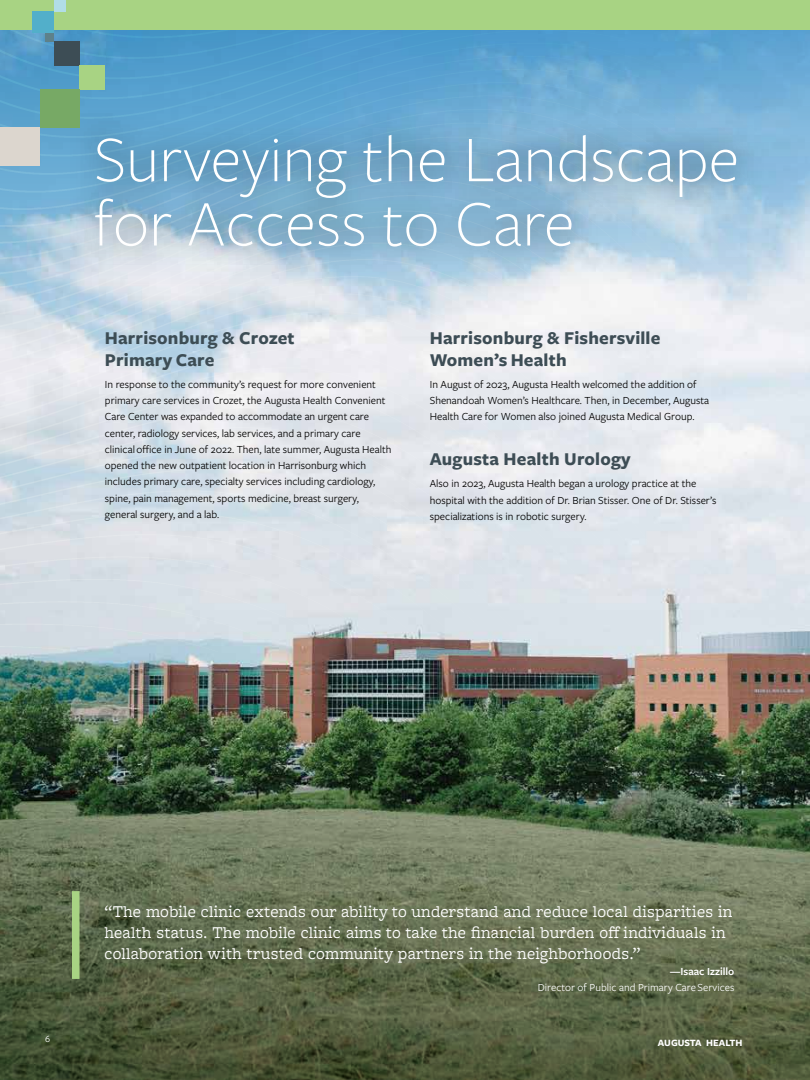
<style>
.page{position:relative;width:810px;height:1080px;background:#fff}
.page>*{position:absolute;margin:0;border:0;box-sizing:border-box;transform-origin:0 0}
.t1{font:300 67.62px/64.4px "Freight Sans Pro";color:#fff}
.t2{font:700 18.75px/22.5px "Freight Sans Pro";letter-spacing:.01em;color:#3d4d55}
.t3{font:17.25px/20.8px "Freight Macro Pro";letter-spacing:.01em;color:#fff}
.t4{font:11.25px/16.2px "Freight Sans Pro";color:#000}
.t5{font:11.25px "Freight Sans Pro";color:#fff}
.t6{font:600 11.25px "Freight Sans Pro";color:#fff}
.t7{font:700 10px "Freight Sans Pro";color:#fff}
.t8{font:10px "Freight Sans Pro";color:#fff}
</style>
<div class="page">
<img style="left:0;top:651px;width:810px;height:64px">
<svg style="left:0;top:715px;width:810px;height:365px;background:#556446"></svg>
<img style="left:0;top:29px;width:810px;height:622px">
<div style="left:0;top:0;width:810px;height:29px;background:#a8d383"></div>
<div style="left:68px;top:108px;width:698px;height:169px;background:#000;opacity:.75"></div>
<div style="left:54px;top:0;width:11px;height:11px;background:#b1dde7"></div>
<div style="left:33px;top:11px;width:21px;height:22px;background:#52afca"></div>
<div style="left:46px;top:33px;width:8px;height:8px;background:#5e818a"></div>
<div style="left:54px;top:41px;width:25px;height:24px;background:#3d4d55"></div>
<div style="left:79px;top:65px;width:26px;height:24px;background:#a8d383"></div>
<div style="left:40px;top:89px;width:39px;height:38px;background:#77a965"></div>
<div style="left:0;top:127px;width:40px;height:38px;background:#dcd6ce"></div>
<div style="left:72px;top:891px;width:8px;height:88px;background:#a8d383"></div>
<h1 class="t1" style="left:94px;top:124px;width:647px">Surveying the Landscape for Access to Care</h1>
<h2 class="t2" style="left:105px;top:326px;width:191px">Harrisonburg &amp; Crozet<br>Primary Care</h2>
<p class="t4" style="left:105px;top:376px;width:288px">In response to the community’s request for more convenient primary care services in Crozet, the Augusta Health Convenient Care Center was expanded to accommodate an urgent care center, radiology services, lab services, and a primary care clinical office in June of 2022. Then, late summer, Augusta Health opened the new outpatient location in Harrisonburg which includes primary care, specialty services including cardiology, spine, pain management, sports medicine, breast surgery, general surgery, and a lab.</p>
<h2 class="t2" style="left:430px;top:326px;width:232px">Harrisonburg &amp; Fishersville<br>Women’s Health</h2>
<p class="t4" style="left:430px;top:376px;width:281px">In August of 2023, Augusta Health welcomed the addition of<br>Shenandoah Women’s Healthcare. Then, in December, Augusta<br>Health Care for Women also joined Augusta Medical Group.</p>
<h2 class="t2" style="left:430px;top:447px;width:202px">Augusta Health Urology</h2>
<p class="t4" style="left:430px;top:475px;width:288px">Also in 2023, Augusta Health began a urology practice at the hospital with the addition of Dr. Brian Stisser. One of Dr. Stisser’s specializations is in robotic surgery.</p>
<p class="t8" style="left:45px;top:1032px;width:7px">6</p>
<p class="t3" style="left:104px;top:901px;width:630px">“The mobile clinic extends our ability to understand and reduce local disparities in health status. The mobile clinic aims to take the financial burden off individuals in collaboration with trusted community partners in the neighborhoods.”</p>
<p class="t6" style="left:670px;top:964px;width:66px">—Isaac Izzillo</p>
<p class="t5" style="left:538px;top:980px;width:198px">Director of Public and Primary Care Services</p>
<p class="t7" style="left:658px;top:1036px;width:86px">AUGUSTA HEALTH</p>
</div>
